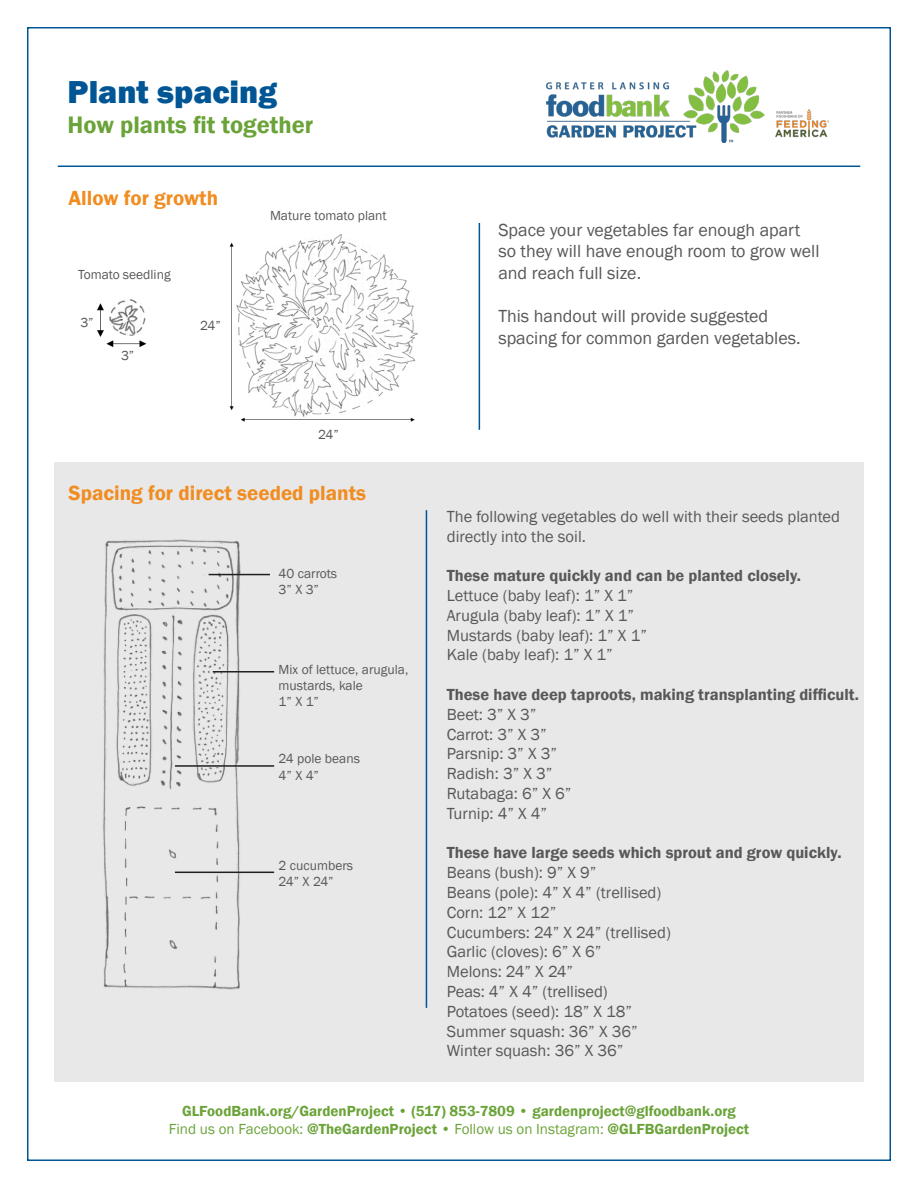
<style>
.page{position:relative;width:918px;height:1188px;background:#fff}
.page>*{position:absolute;margin:0;border:0;box-sizing:border-box;transform-origin:0 0}
.Header_1{font:800 32.7px "Franklin Gothic";color:#005695}
.Header_2{font:600 24.45px "Franklin Gothic";color:#6aa338}
.t1{font:600 21px "Franklin Gothic";color:#f18c20}
.t2{font:18px/21.6px "Franklin Gothic";color:#58585a}
.t3{font:16.5px/19.8px "Franklin Gothic";color:#58585a}
.t4{font:600 16.5px/19.8px "Franklin Gothic";color:#58585a}
.Body_copy{font:15px "Franklin Gothic";color:#6aa338}
.Body_copy-2{font:600 15px "Franklin Gothic";color:#6aa338}
.t5{font:13.5px/16.2px "Franklin Gothic";color:#58585a}
.s1{font-weight:400}
.s2{font-weight:600}
</style>
<div class="page">
<div style="left:54px;top:462px;width:810px;height:620px;background:#e8e8e8"></div>
<img style="left:97px;top:299px;width:50px;height:49px">
<hr style="left:58px;top:166px;width:802px;height:1px;background:#005695">
<img style="left:103px;top:539px;width:147px;height:451px">
<img style="left:547px;top:71px;width:281px;height:71px">
<hr style="left:479px;top:223px;width:1px;height:207px;background:#005695">
<hr style="left:426px;top:510px;width:1px;height:498px;background:#005695">
<img style="left:229px;top:234px;width:189px;height:188px">
<hr style="left:209px;top:574px;width:61px;height:1px;background:#231f20">
<hr style="left:213px;top:671px;width:61px;height:2px;background:#231f20">
<hr style="left:175px;top:765px;width:99px;height:2px;background:#231f20">
<hr style="left:175px;top:872px;width:99px;height:1px;background:#231f20">
<p class="Header_1" style="left:68px;top:71px;width:211px">Plant spacing</p>
<p class="Header_2" style="left:68px;top:109px;width:247px">How plants fit together</p>
<p class="t1" style="left:69px;top:185px;width:151px">Allow for growth</p>
<p class="t5" style="left:78px;top:267px;width:94px">Tomato seedling</p>
<p class="t5" style="left:80px;top:315px;width:15px">3”</p>
<p class="t5" style="left:121px;top:348px;width:15px">3”</p>
<p class="t5" style="left:200px;top:317px;width:22px">24”</p>
<p class="t5" style="left:270px;top:208px;width:118px">Mature tomato plant</p>
<p class="t5" style="left:318px;top:427px;width:22px">24”</p>
<p class="t1" style="left:69px;top:480px;width:299px">Spacing for direct seeded plants</p>
<p class="t5" style="left:279px;top:565px;width:60px">40 carrots</p>
<p class="t5" style="left:279px;top:581px;width:42px">3” X 3”</p>
<p class="t5" style="left:279px;top:661px;width:131px">Mix of lettuce, arugula, mustards, kale</p>
<p class="t5" style="left:279px;top:694px;width:42px">1” X 1”</p>
<p class="t5" style="left:279px;top:751px;width:83px">24 pole beans</p>
<p class="t5" style="left:279px;top:767px;width:42px">4” X 4”</p>
<p class="t5" style="left:279px;top:857px;width:76px">2 cucumbers</p>
<p class="t5" style="left:279px;top:874px;width:57px">24” X 24”</p>
<p class="t2" style="left:498px;top:219px;width:323px">Space your vegetables far enough apart so they will have enough room to grow well and reach full size.</p>
<p class="t2" style="left:498px;top:306px;width:304px">This handout will provide suggested spacing for common garden vegetables.</p>
<p class="t3" style="left:447px;top:507px;width:395px">The following vegetables do well with their seeds planted directly into the soil.</p>
<p class="t4" style="left:447px;top:566px;width:356px">These mature quickly and can be planted closely.<br><span class="s1">Lettuce (baby leaf): 1” X 1”</span></p>
<p class="t3" style="left:447px;top:606px;width:189px">Arugula (baby leaf): 1” X 1”</p>
<p class="t3" style="left:447px;top:625px;width:202px">Mustards (baby leaf): 1” X 1”</p>
<p class="t3" style="left:447px;top:645px;width:168px">Kale (baby leaf): 1” X 1”</p>
<p class="t4" style="left:447px;top:685px;width:414px">These have deep taproots, making transplanting difficult.<br><span class="s1">Beet: 3” X 3”</span></p>
<p class="t3" style="left:447px;top:724px;width:102px">Carrot: 3” X 3”</p>
<p class="t3" style="left:447px;top:744px;width:112px">Parsnip: 3” X 3”</p>
<p class="t3" style="left:447px;top:764px;width:126px">Radish: 3” X 3”<br>Rutabaga: 6” X 6”</p>
<p class="t3" style="left:447px;top:804px;width:102px">Turnip: 4” X 4”</p>
<p class="t4" style="left:447px;top:843px;width:396px">These have large seeds which sprout and grow quickly.<br><span class="s1">Beans (bush): 9” X 9”</span></p>
<p class="t3" style="left:447px;top:883px;width:216px">Beans (pole): 4” X 4” (trellised)</p>
<p class="t3" style="left:447px;top:903px;width:111px">Corn: 12” X 12”</p>
<p class="t3" style="left:447px;top:922px;width:226px">Cucumbers: 24” X 24” (trellised)<br>Garlic (cloves): 6” X 6”</p>
<p class="t3" style="left:447px;top:962px;width:128px">Melons: 24” X 24”</p>
<p class="t3" style="left:447px;top:982px;width:163px">Peas: 4” X 4” (trellised)</p>
<p class="t3" style="left:447px;top:1002px;width:187px">Potatoes (seed): 18” X 18”</p>
<p class="t3" style="left:447px;top:1021px;width:192px">Summer squash: 36” X 36”</p>
<p class="t3" style="left:447px;top:1041px;width:178px">Winter squash: 36” X 36”</p>
<p class="Body_copy-2" style="left:182px;top:1102px;width:555px">GLFoodBank.org/GardenProject • (517) 853-7809 • gardenproject@glfoodbank.org</p>
<p class="Body_copy" style="left:169px;top:1120px;width:582px">Find us on Facebook: <span class="s2">@TheGardenProject •</span> Follow us on Instagram: <span class="s2">@GLFBGardenProject</span></p>
</div>
